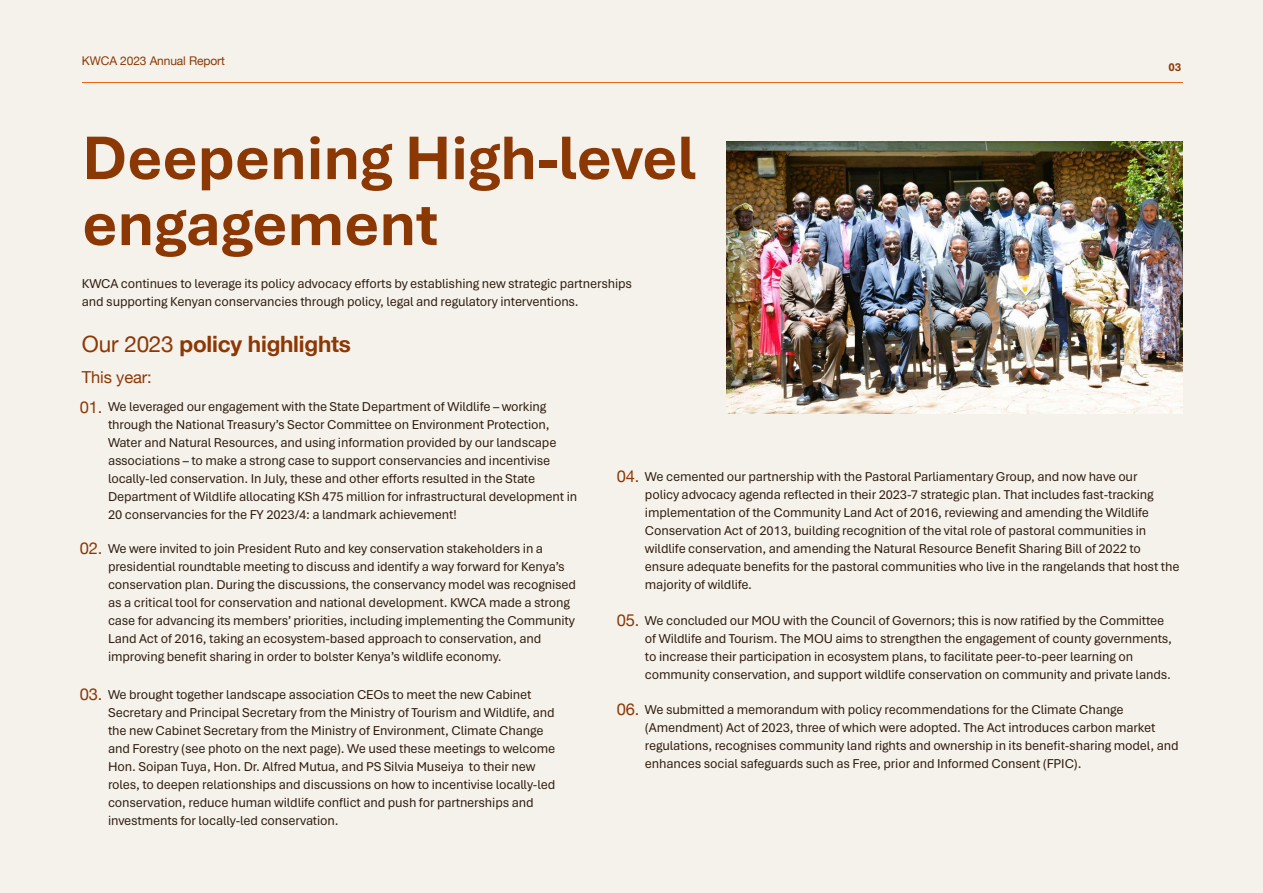
<style>
.page{position:relative;width:1263px;height:893px;background:#f5f2eb}
.page>*{position:absolute;margin:0;border:0;box-sizing:border-box;transform-origin:0 0}
.t1{font:700 64.5px/66px "Aptos";letter-spacing:-.01em;color:#8c3805}
.t2{font:700 22.5px "Helvetica Neue";letter-spacing:-.01em;color:#8c3805}
.t3{font:16.5px/30px "Helvetica Neue";letter-spacing:-.01em;color:#8c3805}
.t4{font:13.5px/18px "Aptos";letter-spacing:-.01em;color:#2e1c0f}
.t5{font:12px "Helvetica Neue";letter-spacing:-.01em;color:#8c3805}
.t6{font:700 12px "Aptos";color:#8c3805}
.s1{font-weight:400}
</style>
<div class="page">
<hr style="left:82px;top:82px;width:1101px;height:1px;background:#eb6612">
<img style="left:726px;top:142px;width:457px;height:271px">
<p class="t5" style="left:82px;top:52px;width:144px">KWCA 2023 Annual Report</p>
<h1 class="t1" style="left:82px;top:122px;width:616px">Deepening High-level engagement</h1>
<p class="t4" style="left:82px;top:274px;width:552px">KWCA continues to leverage its policy advocacy efforts by establishing new strategic partnerships and supporting Kenyan conservancies through policy, legal and regulatory interventions.</p>
<p class="t6" style="left:1168px;top:59px;width:14px">03</p>
<h2 class="t2" style="left:82px;top:327px;width:270px"><span class="s1">Our 2023</span> policy highlights</h2>
<p class="t3" style="left:80px;top:363px;width:73px">This year:<br>01.</p>
<p class="t4" style="left:108px;top:397px;width:471px">We leveraged our engagement with the State Department of Wildlife – working through the National Treasury’s Sector Committee on Environment Protection, Water and Natural Resources, and using information provided by our landscape associations – to make a strong case to support conservancies and incentivise locally-led conservation. In July, these and other efforts resulted in the State Department of Wildlife allocating KSh 475 million for infrastructural development in 20 conservancies for the FY 2023/4: a landmark achievement!</p>
<p class="t3" style="left:80px;top:534px;width:24px">02.</p>
<p class="t4" style="left:108px;top:539px;width:470px">We were invited to join President Ruto and key conservation stakeholders in a presidential roundtable meeting to discuss and identify a way forward for Kenya’s conservation plan. During the discussions, the conservancy model was recognised as a critical tool for conservation and national development. KWCA made a strong case for advancing its members’ priorities, including implementing the Community Land Act of 2016, taking an ecosystem-based approach to conservation, and improving benefit sharing in order to bolster Kenya’s wildlife economy.</p>
<p class="t3" style="left:80px;top:680px;width:24px">03.</p>
<p class="t4" style="left:108px;top:685px;width:449px">We brought together landscape association CEOs to meet the new Cabinet Secretary and Principal Secretary from the Ministry of Tourism and Wildlife, and the new Cabinet Secretary from the Ministry of Environment, Climate Change and Forestry (see photo on the next page). We used these meetings to welcome Hon. Soipan Tuya, Hon. Dr. Alfred Mutua, and PS Silvia Museiya to their new roles, to deepen relationships and discussions on how to incentivise locally-led conservation, reduce human wildlife conflict and push for partnerships and investments for locally-led conservation.</p>
<p class="t3" style="left:617px;top:462px;width:24px">04.</p>
<p class="t4" style="left:645px;top:467px;width:536px">We cemented our partnership with the Pastoral Parliamentary Group, and now have our<br>policy advocacy agenda reflected in their 2023-7 strategic plan. That includes fast-tracking implementation of the Community Land Act of 2016, reviewing and amending the Wildlife Conservation Act of 2013, building recognition of the vital role of pastoral communities in wildlife conservation, and amending the Natural Resource Benefit Sharing Bill of 2022 to ensure adequate benefits for the pastoral communities who live in the rangelands that host the majority of wildlife.</p>
<p class="t3" style="left:617px;top:606px;width:24px">05.</p>
<p class="t4" style="left:645px;top:611px;width:529px">We concluded our MOU with the Council of Governors; this is now ratified by the Committee of Wildlife and Tourism. The MOU aims to strengthen the engagement of county governments, to increase their participation in ecosystem plans, to facilitate peer-to-peer learning on community conservation, and support wildlife conservation on community and private lands.</p>
<p class="t3" style="left:617px;top:695px;width:24px">06.</p>
<p class="t4" style="left:645px;top:700px;width:535px">We submitted a memorandum with policy recommendations for the Climate Change (Amendment) Act of 2023, three of which were adopted. The Act introduces carbon market regulations, recognises community land rights and ownership in its benefit-sharing model, and enhances social safeguards such as Free, prior and Informed Consent (FPIC).</p>
</div>
